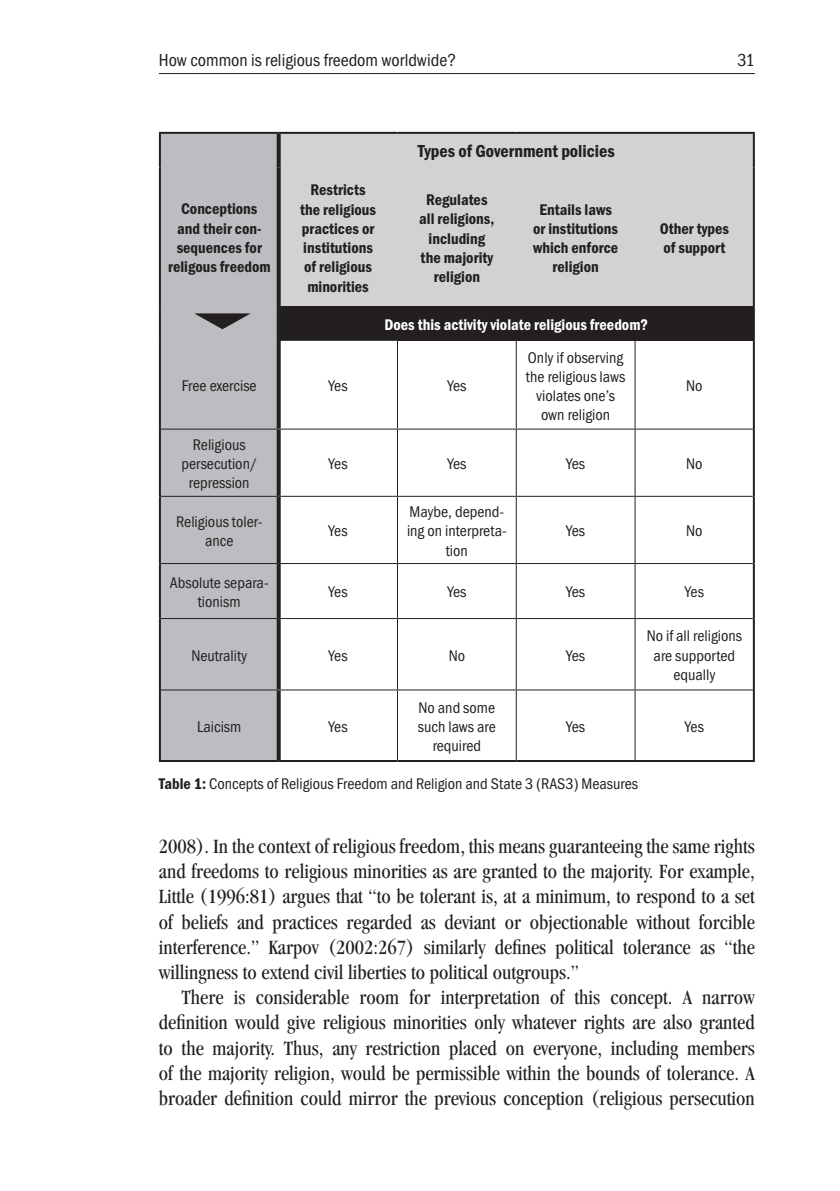
<style>
.page{position:relative;width:840px;height:1191px;background:#fff}
.page>*{position:absolute;margin:0;border:0;box-sizing:border-box;transform-origin:0 0}
.Main_Text{font:condensed 21px/25.2px "Garamond";color:#231f20;text-align:justify}
.t1{font:condensed 18px "Franklin Gothic Itc T";color:#231f20}
.Pagination{font:600 condensed 18px "Franklin Gothic Itc T";color:#231f20}
.Pagination-2{font:condensed 16px/19.2px "Franklin Gothic Itc T";color:#231f20;text-align:center}
.Pagination-3{font:600 condensed 16px/19.2px "Franklin Gothic Itc T";color:#231f20;text-align:center}
.Fußnote{font:condensed 16px "Franklin Gothic Itc T";color:#231f20}
.Pagination-4{font:600 condensed 16px "Franklin Gothic Itc T";color:#fff}
.s1{font-weight:600}
</style>
<div class="page">
<hr style="left:159px;top:73px;width:595px;height:1px;background:#231f20">
<div style="left:161px;top:134px;width:115px;height:626px;background:#bcbdc0"></div>
<div style="left:280px;top:134px;width:472px;height:173px;background:#d1d2d4"></div>
<div style="left:278px;top:307px;width:475px;height:34px;background:#231f20"></div>
<svg style="left:280px;top:341px;width:117px;height:419px"></svg>
<hr style="left:159px;top:132px;width:119px;height:2px;background:#231f20">
<hr style="left:159px;top:134px;width:2px;height:34px;background:#231f20">
<hr style="left:278px;top:132px;width:119px;height:2px;background:#231f20">
<hr style="left:397px;top:132px;width:119px;height:2px;background:#231f20">
<hr style="left:516px;top:132px;width:118px;height:2px;background:#231f20">
<hr style="left:634px;top:132px;width:120px;height:2px;background:#231f20">
<hr style="left:752px;top:134px;width:2px;height:34px;background:#231f20">
<hr style="left:159px;top:168px;width:2px;height:139px;background:#231f20">
<hr style="left:752px;top:168px;width:2px;height:139px;background:#231f20">
<hr style="left:159px;top:307px;width:2px;height:34px;background:#231f20">
<hr style="left:752px;top:307px;width:2px;height:34px;background:#231f20">
<hr style="left:159px;top:341px;width:2px;height:88px;background:#231f20">
<hr style="left:752px;top:341px;width:2px;height:88px;background:#231f20">
<hr style="left:159px;top:429px;width:2px;height:67px;background:#231f20">
<hr style="left:752px;top:429px;width:2px;height:67px;background:#231f20">
<hr style="left:159px;top:496px;width:2px;height:67px;background:#231f20">
<hr style="left:752px;top:496px;width:2px;height:67px;background:#231f20">
<hr style="left:159px;top:563px;width:2px;height:55px;background:#231f20">
<hr style="left:752px;top:563px;width:2px;height:55px;background:#231f20">
<hr style="left:159px;top:618px;width:2px;height:72px;background:#231f20">
<hr style="left:752px;top:618px;width:2px;height:72px;background:#231f20">
<hr style="left:159px;top:690px;width:2px;height:70px;background:#231f20">
<hr style="left:752px;top:690px;width:2px;height:70px;background:#231f20">
<hr style="left:159px;top:760px;width:119px;height:2px;background:#231f20">
<hr style="left:278px;top:760px;width:119px;height:2px;background:#231f20">
<hr style="left:397px;top:760px;width:119px;height:2px;background:#231f20">
<hr style="left:516px;top:760px;width:118px;height:2px;background:#231f20">
<hr style="left:634px;top:760px;width:120px;height:2px;background:#231f20">
<svg style="left:276px;top:134px;width:4px;height:34px"></svg>
<svg style="left:276px;top:168px;width:4px;height:139px"></svg>
<svg style="left:276px;top:307px;width:2px;height:34px"></svg>
<svg style="left:276px;top:341px;width:4px;height:87px"></svg>
<svg style="left:276px;top:429px;width:4px;height:67px"></svg>
<svg style="left:276px;top:497px;width:4px;height:66px"></svg>
<svg style="left:276px;top:564px;width:4px;height:54px"></svg>
<svg style="left:276px;top:619px;width:4px;height:70px"></svg>
<svg style="left:276px;top:690px;width:4px;height:70px"></svg>
<hr style="left:397px;top:341px;width:1px;height:87px;background:#231f20">
<hr style="left:515px;top:341px;width:1px;height:87px;background:#231f20">
<hr style="left:634px;top:341px;width:1px;height:87px;background:#231f20">
<hr style="left:161px;top:428px;width:117px;height:1px;background:#231f20">
<hr style="left:278px;top:428px;width:119px;height:1px;background:#231f20">
<hr style="left:397px;top:428px;width:119px;height:1px;background:#231f20">
<hr style="left:397px;top:429px;width:1px;height:67px;background:#231f20">
<hr style="left:516px;top:428px;width:118px;height:1px;background:#231f20">
<hr style="left:515px;top:429px;width:1px;height:67px;background:#231f20">
<hr style="left:634px;top:428px;width:118px;height:1px;background:#231f20">
<hr style="left:634px;top:429px;width:1px;height:67px;background:#231f20">
<hr style="left:161px;top:496px;width:117px;height:1px;background:#231f20">
<hr style="left:278px;top:496px;width:119px;height:1px;background:#231f20">
<hr style="left:397px;top:496px;width:119px;height:1px;background:#231f20">
<hr style="left:397px;top:497px;width:1px;height:66px;background:#231f20">
<hr style="left:516px;top:496px;width:118px;height:1px;background:#231f20">
<hr style="left:515px;top:497px;width:1px;height:66px;background:#231f20">
<hr style="left:634px;top:496px;width:118px;height:1px;background:#231f20">
<hr style="left:634px;top:497px;width:1px;height:66px;background:#231f20">
<hr style="left:161px;top:563px;width:117px;height:1px;background:#231f20">
<hr style="left:278px;top:563px;width:119px;height:1px;background:#231f20">
<hr style="left:397px;top:563px;width:119px;height:1px;background:#231f20">
<hr style="left:397px;top:564px;width:1px;height:54px;background:#231f20">
<hr style="left:516px;top:563px;width:118px;height:1px;background:#231f20">
<hr style="left:515px;top:564px;width:1px;height:54px;background:#231f20">
<hr style="left:634px;top:563px;width:118px;height:1px;background:#231f20">
<hr style="left:634px;top:564px;width:1px;height:54px;background:#231f20">
<hr style="left:161px;top:618px;width:117px;height:1px;background:#231f20">
<hr style="left:278px;top:618px;width:119px;height:1px;background:#231f20">
<hr style="left:397px;top:618px;width:119px;height:1px;background:#231f20">
<hr style="left:397px;top:619px;width:1px;height:70px;background:#231f20">
<hr style="left:516px;top:618px;width:118px;height:1px;background:#231f20">
<hr style="left:515px;top:619px;width:1px;height:70px;background:#231f20">
<hr style="left:634px;top:618px;width:118px;height:1px;background:#231f20">
<hr style="left:634px;top:619px;width:1px;height:70px;background:#231f20">
<hr style="left:161px;top:689px;width:117px;height:1px;background:#231f20">
<hr style="left:278px;top:689px;width:119px;height:1px;background:#231f20">
<hr style="left:397px;top:689px;width:119px;height:1px;background:#231f20">
<hr style="left:397px;top:690px;width:1px;height:70px;background:#231f20">
<hr style="left:516px;top:689px;width:118px;height:1px;background:#231f20">
<hr style="left:515px;top:690px;width:1px;height:70px;background:#231f20">
<hr style="left:634px;top:689px;width:118px;height:1px;background:#231f20">
<hr style="left:634px;top:690px;width:1px;height:70px;background:#231f20">
<svg style="left:194px;top:313px;width:57px;height:16px"></svg>
<p class="t1" style="left:159px;top:50px;width:299px">How common is religious freedom worldwide?</p>
<p class="t1" style="left:737px;top:50px;width:19px">31</p>
<p class="Pagination-3" style="left:168px;top:199px;width:104px">Conceptions and their con&shy;sequences for religous freedom</p>
<p class="Pagination" style="left:417px;top:141px;width:198px">Types of Government policies</p>
<p class="Pagination-3" style="left:300px;top:180px;width:77px">Restricts the religious practices or institutions of religious minorities</p>
<p class="Pagination-3" style="left:419px;top:190px;width:77px">Regulates all religions, including the majority religion</p>
<p class="Pagination-3" style="left:533px;top:200px;width:87px">Entails laws or institutions which enforce religion</p>
<p class="Pagination-4" style="left:384px;top:316px;width:265px">Does this activity violate religious freedom?</p>
<p class="Pagination-2" style="left:182px;top:376px;width:76px">Free exercise</p>
<p class="Pagination-2" style="left:328px;top:376px;width:21px">Yes</p>
<p class="Pagination-2" style="left:447px;top:376px;width:21px">Yes</p>
<p class="Pagination-2" style="left:525px;top:347px;width:101px">Only if observing the religious laws violates one’s own religion</p>
<p class="Pagination-3" style="left:659px;top:219px;width:71px;text-align:left">Other types of support</p>
<p class="Pagination-2" style="left:685px;top:376px;width:18px">No</p>
<p class="Pagination-2" style="left:181px;top:435px;width:77px">Religious persecution/ repression</p>
<p class="Pagination-2" style="left:328px;top:454px;width:21px">Yes</p>
<p class="Pagination-2" style="left:447px;top:454px;width:21px">Yes</p>
<p class="Pagination-2" style="left:565px;top:454px;width:21px">Yes</p>
<p class="Pagination-2" style="left:685px;top:454px;width:18px">No</p>
<p class="Pagination-2" style="left:176px;top:511px;width:88px">Religious toler&shy;ance</p>
<p class="Pagination-2" style="left:328px;top:521px;width:21px">Yes</p>
<p class="Pagination-2" style="left:407px;top:502px;width:101px">Maybe, depend&shy;ing on interpreta&shy;tion</p>
<p class="Pagination-2" style="left:565px;top:521px;width:21px">Yes</p>
<p class="Pagination-2" style="left:685px;top:521px;width:18px">No</p>
<p class="Pagination-2" style="left:170px;top:572px;width:100px">Absolute separa&shy;tionism</p>
<p class="Pagination-2" style="left:328px;top:582px;width:21px">Yes</p>
<p class="Pagination-2" style="left:447px;top:582px;width:21px">Yes</p>
<p class="Pagination-2" style="left:565px;top:582px;width:21px">Yes</p>
<p class="Pagination-2" style="left:684px;top:582px;width:21px">Yes</p>
<p class="Pagination-2" style="left:191px;top:645px;width:57px">Neutrality</p>
<p class="Pagination-2" style="left:328px;top:645px;width:21px">Yes</p>
<p class="Pagination-2" style="left:448px;top:645px;width:18px">No</p>
<p class="Pagination-2" style="left:565px;top:645px;width:21px">Yes</p>
<p class="Pagination-2" style="left:646px;top:626px;width:97px">No if all religions are supported equally</p>
<p class="Pagination-2" style="left:197px;top:716px;width:46px">Laicism</p>
<p class="Pagination-2" style="left:328px;top:716px;width:21px">Yes</p>
<p class="Pagination-2" style="left:417px;top:697px;width:79px">No and some such laws are required</p>
<p class="Pagination-2" style="left:565px;top:716px;width:21px">Yes</p>
<p class="Pagination-2" style="left:684px;top:716px;width:21px">Yes</p>
<p class="Fußnote" style="left:159px;top:774px;width:480px"><span class="s1">Table 1:</span> Concepts of Religious Freedom and Religion and State 3 (RAS3) Measures</p>
<p class="Main_Text" style="left:159px;top:833px;width:597px">2008). In the context of religious freedom, this means guaranteeing the same rights and freedoms to religious minorities as are granted to the majority. For example, Little (1996:81) argues that “to be tolerant is, at a minimum, to respond to a set of beliefs and practices regarded as deviant or objectionable without forcible interference.” Karpov (2002:267) similarly defines political tolerance as “the willingness to extend civil liberties to political outgroups.”</p>
<p class="Main_Text" style="left:159px;top:984px;width:597px;text-indent:23px">There is considerable room for interpretation of this concept. A narrow definition would give religious minorities only whatever rights are also granted to the majority. Thus, any restriction placed on everyone, including members of the majority religion, would be permissible within the bounds of tolerance. A broader definition could mirror the previous conception (religious persecution</p>
</div>
